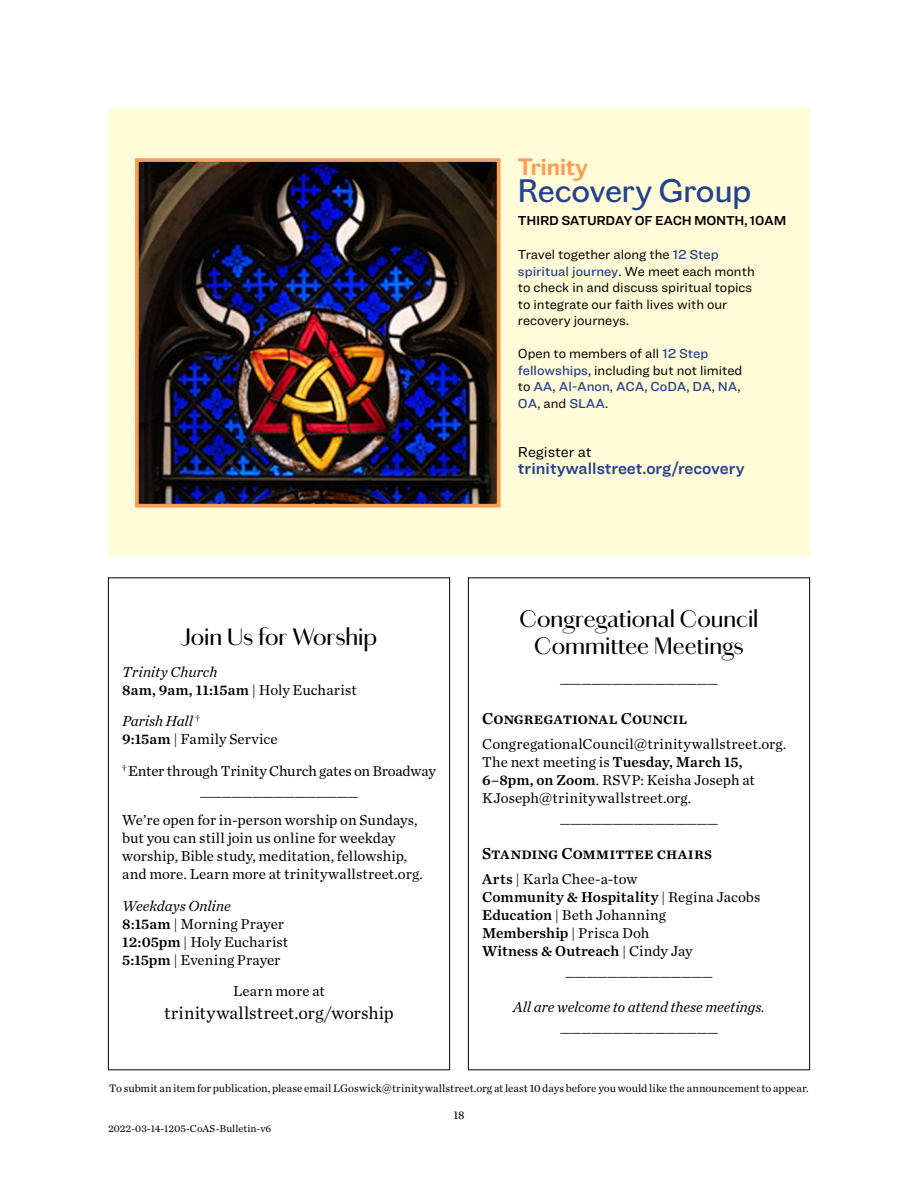
<style>
.page{position:relative;width:918px;height:1188px;background:#fff}
.page>*{position:absolute;margin:0;border:0;box-sizing:border-box;transform-origin:0 0}
.t1{font:33px "Chiswick TWS Grotesque";color:#25408f}
.t2{font:24px/27px "Chiswick TWS Sans";letter-spacing:-.005em;color:#000;text-align:center}
.t3{font:600 24px "Chiswick TWS Grotesque";color:#f89e57}
.t4{font:18px "Chronicle Text G1";letter-spacing:.005em;color:#000}
.t5{font:16.5px "Chronicle Text G1 Semi";color:#000}
.t6{font:16.5px "Ringside Regular Semi";color:#25408f}
.t7{font:15px/18px "Chronicle Text G1";letter-spacing:.005em;color:#000}
.t8{font:15px/18px "Chronicle Text G1 Semi";color:#000}
.t9{font:italic 15px "Chronicle Text G1";letter-spacing:-.005em;color:#000}
.t10{font:15px "Ringside";color:#000}
.t11{font:13.5px/16.5px "Ringside";color:#000}
.t12{font:13.5px "Ringside Regular Semi";letter-spacing:-.02em;color:#000}
.t13{font:12px "Chronicle Text G1";color:#000}
.t14{font:11.25px "Chronicle Text G1";color:#000}
.t15{font:10.5px "Chronicle Text G1";letter-spacing:.005em;color:#000}
.s1{font-weight:500;color:#25408f}
.s2{font-family:"Chronicle Text G1"}
.s3{font-style:italic}
.s4{font-family:"Chronicle Text G1 Semi"}
</style>
<div class="page">
<div style="left:108px;top:108px;width:702px;height:447px;background:#fffcd7"></div>
<img style="left:140px;top:163px;width:356px;height:340px">
<div style="left:135px;top:158px;width:366px;height:350px;border:4px solid #f89e57"></div>
<h2 class="t3" style="left:518px;top:148px;width:71px">Trinity</h2>
<h1 class="t1" style="left:518px;top:166px;width:235px">Recovery Group</h1>
<p class="t12" style="left:518px;top:210px;width:270px">THIRD SATURDAY OF EACH MONTH, 10AM</p>
<p class="t11" style="left:518px;top:246px;width:238px">Travel together along the <span class="s1">12 Step spiritual journey</span>. We meet each month to check in and discuss spiritual topics to integrate our faith lives with our recovery journeys.</p>
<p class="t11" style="left:518px;top:345px;width:226px">Open to members of all <span class="s1">12 Step fellowships</span>, including but not limited to <span class="s1">AA</span>, <span class="s1">Al-Anon</span>, <span class="s1">ACA</span>, <span class="s1">CoDA</span>, <span class="s1">DA</span>, <span class="s1">NA</span>,<br><span class="s1">OA</span>, and <span class="s1">SLAA</span>.</p>
<p class="t10" style="left:518px;top:441px;width:75px">Register at</p>
<p class="t6" style="left:518px;top:456px;width:228px">trinitywallstreet.org/recovery</p>
<h2 class="t2" style="left:181px;top:622px;width:198px">Join Us for Worship</h2>
<p class="t9" style="left:122px;top:660px;width:97px">Trinity Church</p>
<p class="t8" style="left:122px;top:680px;width:236px">8am, 9am, 11:15am <span class="s2">| Holy Eucharist</span></p>
<p class="t7" style="left:122px;top:712px;width:157px"><span class="s3">Parish Hall</span> <sup>†<br></sup><span class="s4">9:15am</span> | Family Service</p>
<p class="t7" style="left:122px;top:761px;width:315px"><sup>†</sup> Enter through Trinity Church gates on Broadway</p>
<p class="t7" style="left:199px;top:786px;width:161px">———————————————</p>
<p class="t7" style="left:122px;top:811px;width:297px">We’re open for in-person worship on Sundays,</p>
<p class="t7" style="left:122px;top:829px;width:302px">but you can still join us online for weekday worship, Bible study, meditation, fellowship, and more. Learn more at trinitywallstreet.org.</p>
<p class="t7" style="left:122px;top:896px;width:168px"><span class="s3">Weekdays Online<br></span><span class="s4">8:15am</span> | Morning Prayer<br><span class="s4">12:05pm</span> | Holy Eucharist<br><span class="s4">5:15pm</span> | Evening Prayer</p>
<p class="t7" style="left:233px;top:982px;width:93px">Learn more at</p>
<p class="t4" style="left:164px;top:999px;width:231px">trinitywallstreet.org/worship</p>
<h2 class="t2" style="left:520px;top:604px;width:240px">Congregational Council<br>Committee Meetings</h2>
<p class="t7" style="left:559px;top:673px;width:161px">———————————————</p>
<p class="t5" style="left:482px;top:706px;width:207px">Congregational Council</p>
<p class="t7" style="left:482px;top:734px;width:305px">CongregationalCouncil@trinitywallstreet.org.<br>The next meeting is <span class="s4">Tuesday, March 15, 6–8pm, on Zoom</span>. RSVP: Keisha Joseph at KJoseph@trinitywallstreet.org.</p>
<p class="t7" style="left:559px;top:813px;width:161px">———————————————</p>
<p class="t5" style="left:482px;top:841px;width:231px">Standing Committee chairs</p>
<p class="t7" style="left:482px;top:869px;width:157px"><span class="s4">Arts</span> | Karla Chee-a-tow</p>
<p class="t8" style="left:482px;top:887px;width:280px">Community &amp; Hospitality <span class="s2">| Regina Jacobs</span></p>
<p class="t7" style="left:482px;top:905px;width:185px"><span class="s4">Education</span> | Beth Johanning</p>
<p class="t8" style="left:482px;top:923px;width:212px">Membership <span class="s2">| Prisca Doh<br></span>Witness &amp; Outreach <span class="s2">| Cindy Jay</span></p>
<p class="t7" style="left:565px;top:966px;width:150px">——————————————</p>
<p class="t9" style="left:513px;top:996px;width:254px">All are welcome to attend these meetings.</p>
<p class="t7" style="left:559px;top:1022px;width:161px">———————————————</p>
<p class="t14" style="left:109px;top:1080px;width:701px">To submit an item for publication, please email LGoswick@trinitywallstreet.org at least 10 days before you would like the announcement to appear.</p>
<p class="t15" style="left:108px;top:1120px;width:165px">2022-03-14-1205-CoAS-Bulletin-v6</p>
<p class="t13" style="left:453px;top:1106px;width:13px">18</p>
</div>
